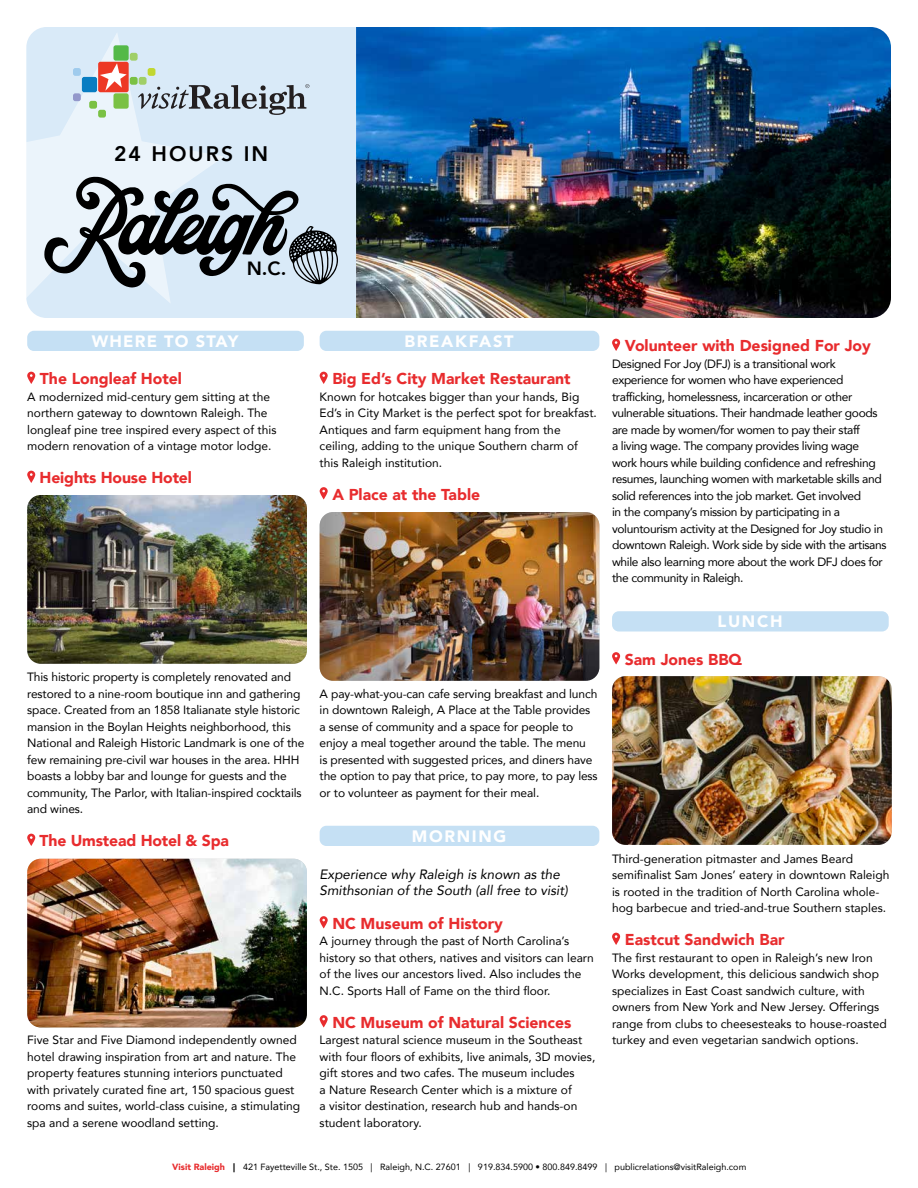
<style>
.page{position:relative;width:918px;height:1188px;background:#fff}
.page>*{position:absolute;margin:0;border:0;box-sizing:border-box;transform-origin:0 0}
.t1{font:800 21px "Avenir";letter-spacing:.1em;color:#000}
.t2{font:800 19.2px "Avenir";color:#000}
.t3{font:900 16.5px "Avenir";letter-spacing:.1em;color:#fff}
.t4{font:900 16.5px "Avenir";letter-spacing:.07em;color:#fff}
.t5{font:900 15.75px "Avenir";color:#e82c2e}
.t6{font:italic 13.5px/16.5px "Avenir";color:#000}
.t7{font:12px/16.5px "Avenir";color:#000}
.t8{font:12px/16.5px "Avenir";letter-spacing:-.03em;color:#000}
.t9{font:9px "Avenir";color:#000}
.s1{font-weight:900;color:#e82c2e}
.s2{font-weight:900}
</style>
<div class="page">
<div style="left:27px;top:331px;width:277px;height:20px;background:#c5e0f4;border-radius:7px"></div>
<svg style="left:27px;top:372px;width:8px;height:12px"></svg>
<svg style="left:27px;top:471px;width:8px;height:12px"></svg>
<svg style="left:27px;top:834px;width:8px;height:12px"></svg>
<div style="left:320px;top:331px;width:279px;height:20px;background:#c5e0f4;border-radius:7px"></div>
<svg style="left:320px;top:372px;width:8px;height:12px"></svg>
<svg style="left:320px;top:487px;width:8px;height:12px"></svg>
<div style="left:320px;top:826px;width:279px;height:20px;background:#c5e0f4;border-radius:7px"></div>
<svg style="left:320px;top:916px;width:8px;height:12px"></svg>
<svg style="left:320px;top:1015px;width:8px;height:12px"></svg>
<svg style="left:612px;top:339px;width:8px;height:12px"></svg>
<div style="left:612px;top:611px;width:277px;height:21px;background:#c5e0f4;border-radius:7px"></div>
<svg style="left:612px;top:652px;width:8px;height:12px"></svg>
<svg style="left:612px;top:933px;width:8px;height:12px"></svg>
<div style="left:34px;top:27px;width:322px;height:291px;background:#d9eaf8"></div>
<svg style="left:26px;top:32px;width:198px;height:305px;background:#e0eef9"></svg>
<img style="left:356px;top:27px;width:535px;height:291px">
<div style="left:98px;top:62px;width:31px;height:30px;background:#ed3825;border-radius:2px"></div>
<div style="left:130px;top:77px;width:8px;height:8px;background:#7ac144;border-radius:2px"></div>
<div style="left:73px;top:93px;width:8px;height:8px;background:#9398cb;border-radius:2px"></div>
<div style="left:73px;top:68px;width:8px;height:8px;background:#9fcbed;border-radius:2px"></div>
<div style="left:89px;top:101px;width:8px;height:8px;background:#7ac144;border-radius:2px"></div>
<div style="left:98px;top:110px;width:8px;height:8px;background:#7ac144;border-radius:2px"></div>
<div style="left:139px;top:77px;width:8px;height:8px;background:#a0cf67;border-radius:2px"></div>
<div style="left:148px;top:68px;width:7px;height:8px;background:#c1d731;border-radius:2px"></div>
<div style="left:130px;top:53px;width:8px;height:8px;background:#a0cf67;border-radius:2px"></div>
<div style="left:113px;top:93px;width:16px;height:16px;background:#7ac144;border-radius:2px"></div>
<div style="left:82px;top:77px;width:15px;height:15px;background:#087dc2;border-radius:2px"></div>
<div style="left:113px;top:45px;width:16px;height:16px;background:#54b948;border-radius:2px"></div>
<svg style="left:100px;top:63px;width:27px;height:28px"></svg>
<svg style="left:138px;top:84px;width:171px;height:31px;background:#a8b3bd"></svg>
<svg style="left:44px;top:177px;width:294px;height:110px;background:#949ea6"></svg>
<img style="left:27px;top:495px;width:280px;height:169px">
<img style="left:27px;top:859px;width:280px;height:168px">
<img style="left:612px;top:676px;width:280px;height:169px">
<img style="left:320px;top:512px;width:279px;height:169px">
<h1 class="t1" style="left:114px;top:137px;width:156px">24 HOURS IN</h1>
<h2 class="t2" style="left:247px;top:253px;width:41px">N.C.</h2>
<h3 class="t4" style="left:92px;top:327px;width:148px">WHERE TO STAY</h3>
<h3 class="t5" style="left:40px;top:365px;width:144px">The Longleaf Hotel</h3>
<p class="t7" style="left:27px;top:388px;width:251px">A modernized mid-century gem sitting at the northern gateway to downtown Raleigh. The longleaf pine tree inspired every aspect of this modern renovation of a vintage motor lodge.</p>
<h3 class="t5" style="left:40px;top:464px;width:154px">Heights House Hotel</h3>
<p class="t7" style="left:27px;top:668px;width:279px">This historic property is completely renovated and restored to a nine-room boutique inn and gathering space. Created from an 1858 Italianate style historic mansion in the Boylan Heights neighborhood, this National and Raleigh Historic Landmark is one of the few remaining pre-civil war houses in the area. HHH boasts a lobby bar and lounge for guests and the community, The Parlor, with Italian-inspired cocktails and wines.</p>
<h3 class="t5" style="left:40px;top:827px;width:191px">The Umstead Hotel &amp; Spa</h3>
<p class="t7" style="left:27px;top:1031px;width:275px">Five Star and Five Diamond independently owned hotel drawing inspiration from art and nature. The property features stunning interiors punctuated with privately curated fine art, 150 spacious guest rooms and suites, world-class cuisine, a stimulating spa and a serene woodland setting.</p>
<h3 class="t3" style="left:405px;top:327px;width:111px">BREAKFAST</h3>
<h3 class="t5" style="left:332px;top:365px;width:240px">Big Ed’s City Market Restaurant</h3>
<p class="t7" style="left:320px;top:388px;width:279px">Known for hotcakes bigger than your hands, Big Ed’s in City Market is the perfect spot for breakfast.<br>Antiques and farm equipment hang from the ceiling, adding to the unique Southern charm of this Raleigh institution.</p>
<h3 class="t5" style="left:332px;top:481px;width:149px">A Place at the Table</h3>
<p class="t7" style="left:320px;top:685px;width:280px">A pay-what-you-can cafe serving breakfast and lunch in downtown Raleigh, A Place at the Table provides a sense of community and a space for people to enjoy a meal together around the table. The menu<br>is presented with suggested prices, and diners have the option to pay that price, to pay more, to pay less or to volunteer as payment for their meal.</p>
<h3 class="t3" style="left:412px;top:822px;width:96px">MORNING</h3>
<p class="t6" style="left:320px;top:866px;width:250px">Experience why Raleigh is known as the<br>Smithsonian of the South (all free to visit)</p>
<h3 class="t5" style="left:332px;top:910px;width:172px">NC Museum of History</h3>
<p class="t7" style="left:320px;top:932px;width:276px">A journey through the past of North Carolina’s history so that others, natives and visitors can learn of the lives our ancestors lived. Also includes the N.C. Sports Hall of Fame on the third floor.</p>
<h3 class="t5" style="left:332px;top:1009px;width:241px">NC Museum of Natural Sciences</h3>
<p class="t7" style="left:320px;top:1031px;width:277px">Largest natural science museum in the Southeast with four floors of exhibits, live animals, 3D movies, gift stores and two cafes. The museum includes<br>a Nature Research Center which is a mixture of<br>a visitor destination, research hub and hands-on student laboratory.</p>
<h3 class="t5" style="left:625px;top:332px;width:248px">Volunteer with Designed For Joy</h3>
<p class="t8" style="left:612px;top:355px;width:276px">Designed For Joy (DFJ) is a transitional work experience for women who have experienced trafficking, homelessness, incarceration or other vulnerable situations. Their handmade leather goods are made by women/for women to pay their staff<br>a living wage. The company provides living wage work hours while building confidence and refreshing resumes, launching women with marketable skills and solid references into the job market. Get involved<br>in the company’s mission by participating in a voluntourism activity at the Designed for Joy studio in downtown Raleigh. Work side by side with the artisans while also learning more about the work DFJ does for the community in Raleigh.</p>
<h3 class="t3" style="left:718px;top:607px;width:66px">LUNCH</h3>
<h3 class="t5" style="left:625px;top:646px;width:119px">Sam Jones BBQ</h3>
<p class="t7" style="left:612px;top:850px;width:279px">Third-generation pitmaster and James Beard semifinalist Sam Jones’ eatery in downtown Raleigh is rooted in the tradition of North Carolina whole&shy;hog barbecue and tried-and-true Southern staples.</p>
<h3 class="t5" style="left:625px;top:926px;width:161px">Eastcut Sandwich Bar</h3>
<p class="t7" style="left:612px;top:949px;width:276px">The first restaurant to open in Raleigh’s new Iron Works development, this delicious sandwich shop specializes in East Coast sandwich culture, with owners from New York and New Jersey. Offerings range from clubs to cheesesteaks to house-roasted turkey and even vegetarian sandwich options.</p>
<p class="t9" style="left:172px;top:1160px;width:576px"><span class="s1">Visit Raleigh</span> <span class="s2">|</span> 421 Fayetteville St., Ste. 1505 | Raleigh, N.C. 27601 | 919.834.5900 • 800.849.8499 | publicrelations@visitRaleigh.com</p>
</div>
